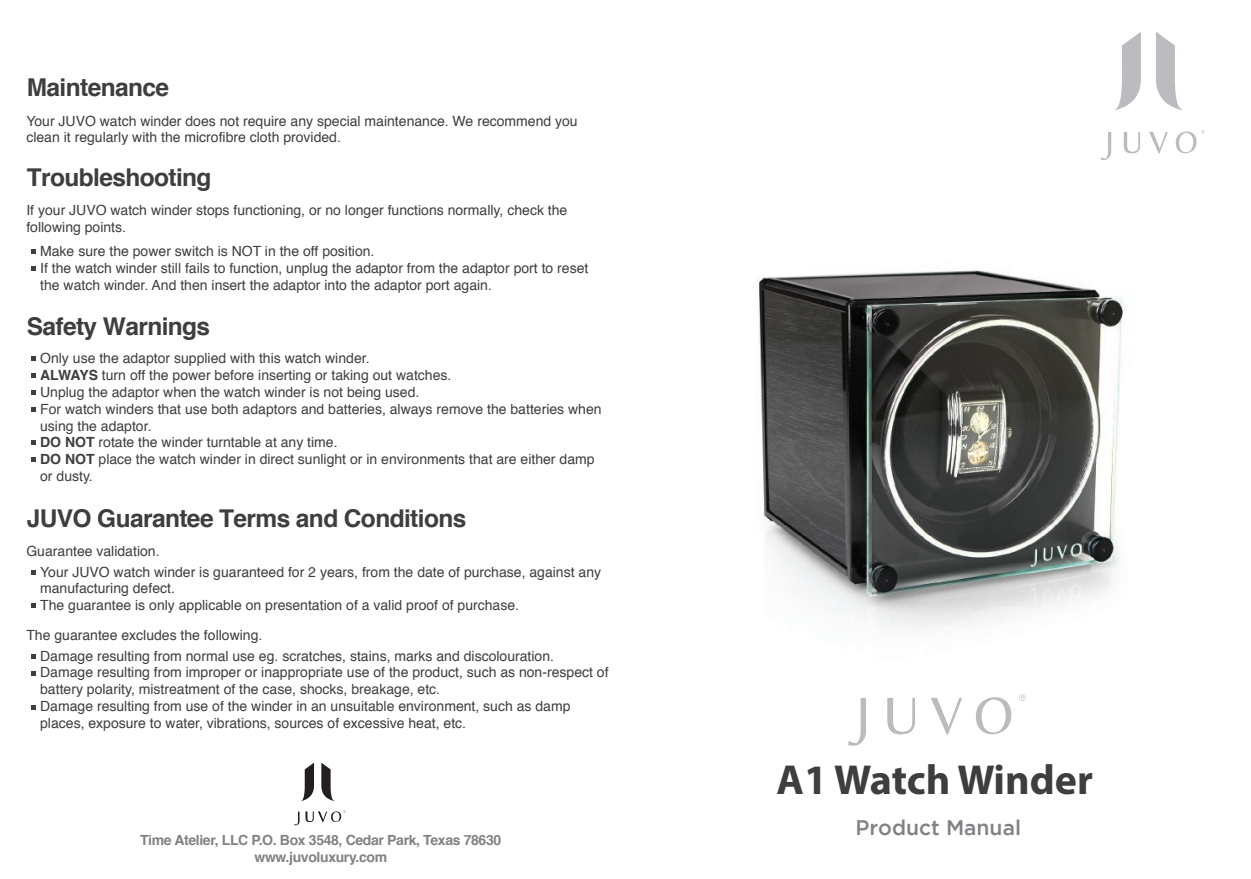
<style>
.page{position:relative;width:1251px;height:879px;background:#fff}
.page>*{position:absolute;margin:0;border:0;box-sizing:border-box;transform-origin:0 0}
.t1{font:700 42px "Myriad Pro";color:#3e3e3f}
.t2{font:700 24.5px "Helvetica";letter-spacing:-.025em;color:#3e3e3f}
.t3{font:500 21px "Gotham";color:#808285}
.t4{font:14px/16.8px "Helvetica";color:#3e3e3f}
.t5{font:700 14px/16.8px "Helvetica";letter-spacing:-.025em;color:#808285;text-align:center}
.s1{font-weight:700}
</style>
<div class="page">
<img style="left:756px;top:270px;width:369px;height:476px">
<svg style="left:1115px;top:32px;width:25px;height:78px"></svg>
<svg style="left:1156px;top:32px;width:25px;height:78px"></svg>
<svg style="left:1100px;top:132px;width:10px;height:28px"></svg>
<svg style="left:1123px;top:132px;width:16px;height:21px"></svg>
<svg style="left:1149px;top:132px;width:18px;height:21px"></svg>
<svg style="left:1175px;top:130px;width:29px;height:23px"></svg>
<svg style="left:975px;top:696px;width:35px;height:38px"></svg>
<svg style="left:847px;top:697px;width:18px;height:48px"></svg>
<svg style="left:887px;top:697px;width:27px;height:37px"></svg>
<svg style="left:930px;top:697px;width:31px;height:37px"></svg>
<svg style="left:1018px;top:694px;width:7px;height:6px"></svg>
<svg style="left:31px;top:249px;width:4px;height:5px"></svg>
<svg style="left:31px;top:266px;width:4px;height:5px"></svg>
<svg style="left:31px;top:356px;width:4px;height:5px"></svg>
<svg style="left:31px;top:373px;width:4px;height:5px"></svg>
<svg style="left:31px;top:390px;width:4px;height:4px"></svg>
<svg style="left:31px;top:407px;width:4px;height:4px"></svg>
<svg style="left:31px;top:440px;width:4px;height:5px"></svg>
<svg style="left:31px;top:457px;width:4px;height:4px"></svg>
<svg style="left:31px;top:570px;width:4px;height:4px"></svg>
<svg style="left:31px;top:603px;width:4px;height:4px"></svg>
<svg style="left:31px;top:654px;width:4px;height:4px"></svg>
<svg style="left:31px;top:671px;width:4px;height:4px"></svg>
<svg style="left:31px;top:705px;width:4px;height:4px"></svg>
<svg style="left:302px;top:762px;width:12px;height:38px"></svg>
<svg style="left:321px;top:762px;width:12px;height:38px"></svg>
<svg style="left:297px;top:811px;width:2px;height:13px"></svg>
<svg style="left:305px;top:810px;width:40px;height:11px"></svg>
<h2 class="t2" style="left:27px;top:67px;width:144px">Maintenance</h2>
<p class="t4" style="left:26px;top:113px;width:552px">Your JUVO watch winder does not require any special maintenance. We recommend you clean it regularly with the microfibre cloth provided.</p>
<h2 class="t2" style="left:27px;top:157px;width:186px">Troubleshooting</h2>
<p class="t4" style="left:26px;top:202px;width:542px">If your JUVO watch winder stops functioning, or no longer functions normally, check the following points.</p>
<p class="t4" style="left:40px;top:243px;width:549px">Make sure the power switch is NOT in the off position.<br>If the watch winder still fails to function, unplug the adaptor from the adaptor port to reset the watch winder. And then insert the adaptor into the adaptor port again.</p>
<h2 class="t2" style="left:27px;top:306px;width:185px">Safety Warnings</h2>
<p class="t4" style="left:40px;top:350px;width:563px">Only use the adaptor supplied with this watch winder.<br><span class="s1">ALWAYS</span> turn off the power before inserting or taking out watches.<br>Unplug the adaptor when the watch winder is not being used.<br>For watch winders that use both adaptors and batteries, always remove the batteries when using the adaptor.<br><span class="s1">DO NOT</span> rotate the winder turntable at any time.<br><span class="s1">DO NOT</span> place the watch winder in direct sunlight or in environments that are either damp or dusty.</p>
<h2 class="t2" style="left:27px;top:499px;width:441px">JUVO Guarantee Terms and Conditions</h2>
<p class="t4" style="left:40px;top:541px;width:562px;line-height:20.5px;text-indent:-14px">Guarantee validation.<br>Your JUVO watch winder is guaranteed for 2 years, from the date of purchase, against any</p>
<p class="t4" style="left:40px;top:580px;width:480px">manufacturing defect.<br>The guarantee is only applicable on presentation of a valid proof of purchase.</p>
<p class="t4" style="left:40px;top:625px;width:515px;line-height:20.5px;text-indent:-14px">The guarantee excludes the following.<br>Damage resulting from normal use eg. scratches, stains, marks and discolouration.</p>
<p class="t4" style="left:40px;top:664px;width:570px">Damage resulting from improper or inappropriate use of the product, such as non-respect of battery polarity, mistreatment of the case, shocks, breakage, etc.<br>Damage resulting from use of the winder in an unsuitable environment, such as damp places, exposure to water, vibrations, sources of excessive heat, etc.</p>
<p class="t5" style="left:140px;top:831px;width:362px">Time Atelier, LLC P.O. Box 3548, Cedar Park, Texas 78630 www.juvoluxury.com</p>
<h1 class="t1" style="left:776px;top:751px;width:318px">A1 Watch Winder</h1>
<h3 class="t3" style="left:855px;top:814px;width:167px">Product Manual</h3>
</div>
